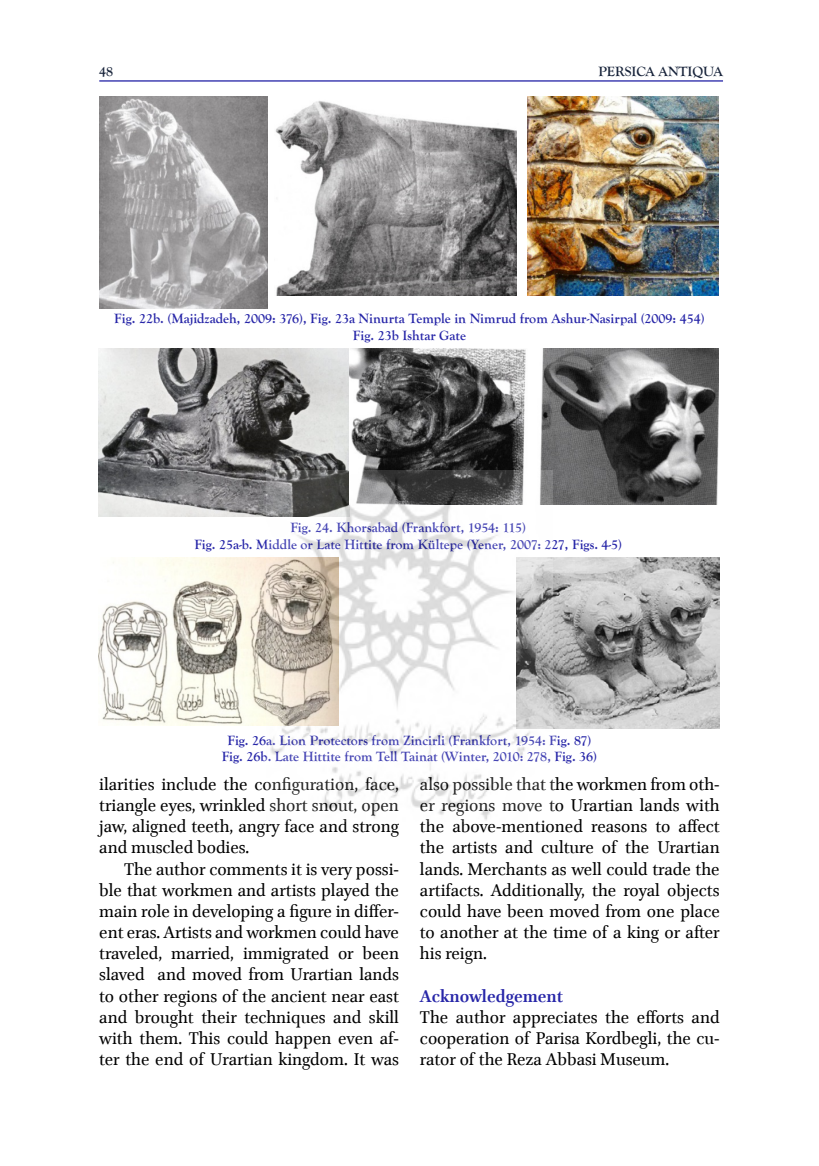
<style>
.page{position:relative;width:819px;height:1166px;background:#fff}
.page>*{position:absolute;margin:0;border:0;box-sizing:border-box;transform-origin:0 0}
.t1{font:19.25px/21.2px "Brill";color:#000;text-align:justify}
.t2{font:700 19.25px "Brill";color:#2726a8}
.t3{font:700 14px/16.8px "Goudy Old Style T";color:#2726a8;text-align:center}
.t4{font:700 14px "Goudy Old Style T";letter-spacing:-.005em;color:#17233a}
</style>
<div class="page">
<hr style="left:99px;top:80px;width:624px;height:2px;background:#2726a8">
<img style="left:99px;top:97px;width:168px;height:211px">
<img style="left:275px;top:101px;width:241px;height:194px">
<img style="left:527px;top:97px;width:191px;height:198px">
<img style="left:98px;top:348px;width:251px;height:169px">
<img style="left:349px;top:348px;width:369px;height:156px">
<img style="left:98px;top:557px;width:168px;height:169px">
<img style="left:552px;top:557px;width:167px;height:171px">
<img style="left:266px;top:470px;width:286px;height:350px">
<p class="t4" style="left:99px;top:63px;width:15px">48</p>
<p class="t4" style="left:598px;top:63px;width:126px">PERSICA ANTIQUA</p>
<p class="t3" style="left:114px;top:310px;width:592px">Fig. 22b. (Majidzadeh, 2009: 376), Fig. 23a Ninurta Temple in Nimrud from Ashur-Nasirpal (2009: 454)<br>Fig. 23b Ishtar Gate</p>
<p class="t3" style="left:194px;top:519px;width:429px">Fig. 24. Khorsabad (Frankfort, 1954: 115)<br>Fig. 25a-b. Middle or Late Hittite from Kültepe (Yener, 2007: 227, Figs. 4-5)</p>
<p class="t3" style="left:222px;top:732px;width:377px">Fig. 26a. Lion Protectors from Zincirli (Frankfort, 1954: Fig. 87)<br>Fig. 26b. Late Hittite from Tell Tainat (Winter, 2010: 278, Fig. 36)</p>
<p class="t1" style="left:99px;top:774px;width:301px">ilarities include the configuration, face, triangle eyes, wrinkled short snout, open jaw, aligned teeth, angry face and strong and muscled bodies.</p>
<p class="t1" style="left:99px;top:859px;width:301px;text-indent:25px">The author comments it is very possi&shy;ble that workmen and artists played the main role in developing a figure in differ&shy;ent eras. Artists and workmen could have traveled, married, immigrated or been slaved and moved from Urartian lands to other regions of the ancient near east and brought their techniques and skill with them. This could happen even af&shy;ter the end of Urartian kingdom. It was</p>
<p class="t1" style="left:420px;top:774px;width:301px">also possible that the workmen from oth&shy;er regions move to Urartian lands with the above-mentioned reasons to affect the artists and culture of the Urartian lands. Merchants as well could trade the artifacts. Additionally, the royal objects could have been moved from one place to another at the time of a king or after his reign.</p>
<p class="t2" style="left:420px;top:982px;width:145px">Acknowledgement</p>
<p class="t1" style="left:420px;top:1007px;width:301px">The author appreciates the efforts and cooperation of Parisa Kordbegli, the cu&shy;rator of the Reza Abbasi Museum.</p>
</div>
